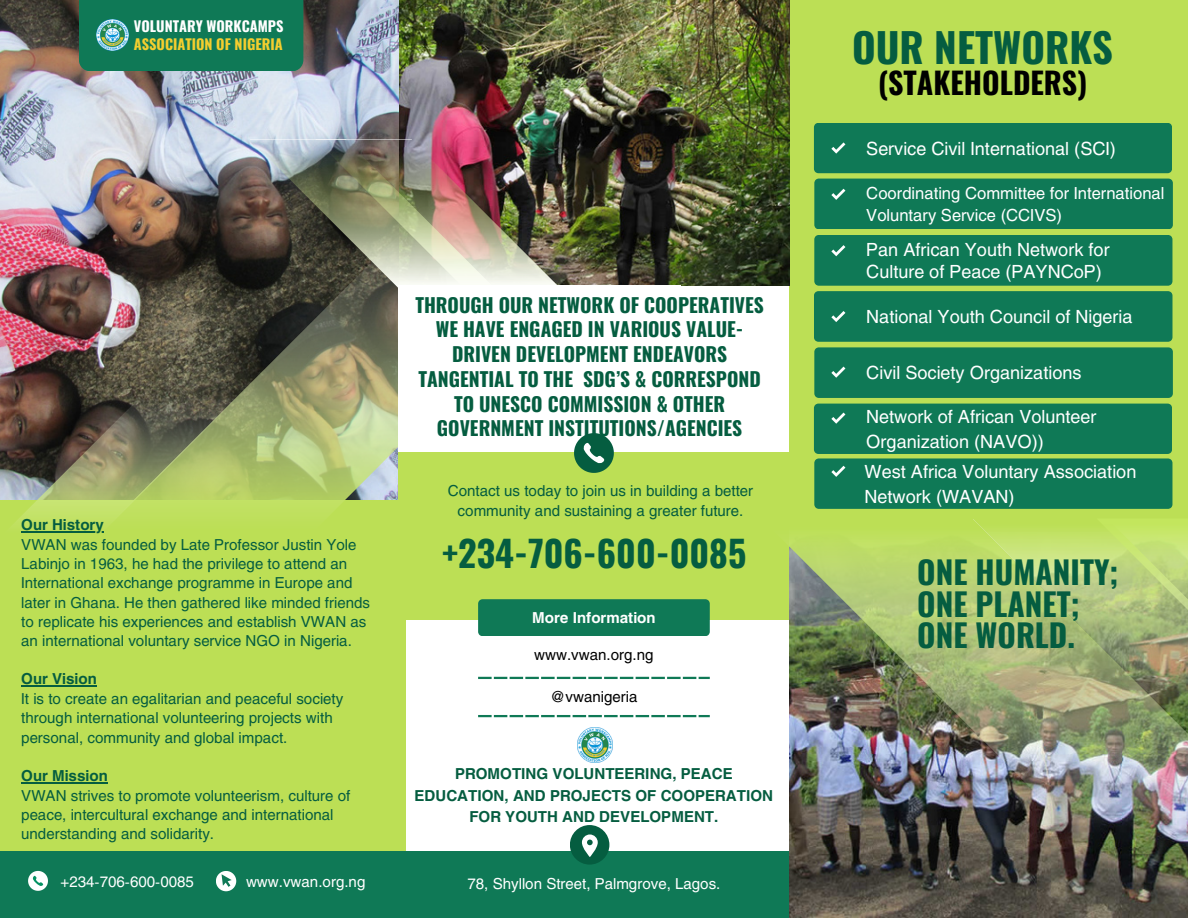
<style>
.page{position:relative;width:1188px;height:918px;background:#fff}
.page>*{position:absolute;margin:0;border:0;box-sizing:border-box;transform-origin:0 0}
.t1{font:700 40.5px "Oswald";color:#055d40}
.t2{font:700 36px "Oswald";color:#055d40}
.t3{font:700 31.5px/31.5px "Oswald";color:#055d40}
.t4{font:700 30px "Oswald";color:#000}
.t5{font:700 19.5px/24.8px "Oswald";color:#055d40;text-align:center}
.t6{font:18px/24.8px "Helios";color:#fff}
.t7{font:16.5px/22.5px "Helios";color:#fff}
.t8{font:15px/19.2px "Helios";color:#055d40}
.t9{font:700 15px/21.3px "Helios";color:#055d40;text-align:center}
.t10{font:15px "Helios";color:#fff}
.t11{font:15px "Helios";color:#000}
.t12{font:700 15px "Helios";color:#fff}
.t13{font:700 14.4px "Oswald";color:#f4ce2f}
.t14{font:700 14.4px "Oswald";color:#fff}
</style>
<div class="page">
<div style="left:789px;top:0;width:399px;height:549px;background:#bcdf55"></div>
<div style="left:814px;top:123px;width:358px;height:50px;background:#0f7956"></div>
<svg style="left:478px;top:677px;width:232px;height:2px"></svg>
<svg style="left:478px;top:715px;width:232px;height:2px"></svg>
<img style="left:398px;top:0;width:392px;height:286px">
<img style="left:0;top:0;width:398px;height:385px">
<div style="left:0;top:851px;width:792px;height:67px;background:#0f7956"></div>
<div style="left:0;top:501px;width:405px;height:350px;background:#bcdf55"></div>
<div style="left:399px;top:452px;width:393px;height:167px;background:#bcdf55"></div>
<div style="left:570px;top:825px;width:39px;height:40px;background:#055d40;border-radius:50%"></div>
<svg style="left:582px;top:834px;width:15px;height:23px"></svg>
<div style="left:478px;top:599px;width:232px;height:37px;background:#0f7956"></div>
<svg style="left:28px;top:871px;width:20px;height:20px"></svg>
<div style="left:216px;top:871px;width:20px;height:20px;background:#fff;border-radius:50%"></div>
<svg style="left:222px;top:874px;width:10px;height:13px"></svg>
<img style="left:577px;top:727px;width:35px;height:35px">
<img style="left:250px;top:140px;width:311px;height:71px">
<img style="left:94px;top:211px;width:540px;height:301px">
<svg style="left:0;top:385px;width:250px;height:148px"></svg>
<div style="left:79px;top:0;width:224px;height:71px;background:#0f7956"></div>
<img style="left:97px;top:19px;width:31px;height:32px">
<img style="left:789px;top:847px;width:399px;height:71px">
<img style="left:762px;top:537px;width:426px;height:310px">
<svg style="left:973px;top:519px;width:215px;height:209px;background:#b1c278"></svg>
<svg style="left:1096px;top:519px;width:92px;height:208px;background:#a5b471"></svg>
<div style="left:399px;top:286px;width:282px;height:166px;background:#fff"></div>
<hr style="left:21px;top:531px;width:83px;height:1px;background:#055d40">
<hr style="left:21px;top:685px;width:76px;height:1px;background:#055d40">
<hr style="left:21px;top:782px;width:87px;height:1px;background:#055d40">
<svg style="left:574px;top:433px;width:39px;height:39px"></svg>
<div style="left:814px;top:179px;width:359px;height:50px;background:#0f7956"></div>
<svg style="left:814px;top:235px;width:359px;height:163px;background:#1b8056"></svg>
<div style="left:814px;top:404px;width:358px;height:105px;background:#0f7956"></div>
<h4 class="t14" style="left:134px;top:15px;width:151px">VOLUNTARY WORKCAMPS</h4>
<p class="t13" style="left:134px;top:33px;width:150px">ASSOCIATION OF NIGERIA</p>
<h4 class="t1" style="left:852px;top:16px;width:262px">OUR NETWORKS</h4>
<h4 class="t4" style="left:878px;top:60px;width:211px">(STAKEHOLDERS)</h4>
<p class="t9" style="left:21px;top:514px;width:84px">Our History</p>
<p class="t8" style="left:21px;top:535px;width:350px">VWAN was founded by Late Professor Justin Yole Labinjo in 1963, he had the privilege to attend an International exchange programme in Europe and later in Ghana. He then gathered like minded friends to replicate his experiences and establish VWAN as an international voluntary service NGO in Nigeria.</p>
<p class="t9" style="left:21px;top:668px;width:77px">Our Vision</p>
<h3 class="t8" style="left:21px;top:689px;width:324px">It is to create an egalitarian and peaceful society through international volunteering projects with personal, community and global impact.</h3>
<p class="t9" style="left:21px;top:765px;width:88px">Our Mission</p>
<p class="t8" style="left:21px;top:786px;width:331px">VWAN strives to promote volunteerism, culture of peace, intercultural exchange and international understanding and solidarity.</p>
<h4 class="t10" style="left:61px;top:872px;width:135px">+234-706-600-0085</h4>
<p class="t10" style="left:246px;top:872px;width:121px">www.vwan.org.ng</p>
<h1 class="t5" style="left:415px;top:291px;width:350px">THROUGH OUR NETWORK OF COOPERATIVES WE HAVE ENGAGED IN VARIOUS VALUE-DRIVEN DEVELOPMENT ENDEAVORS TANGENTIAL TO THE SDG’S &amp; CORRESPOND TO UNESCO COMMISSION &amp; OTHER GOVERNMENT INSTITUTIONS/AGENCIES</h1>
<p class="t8" style="left:448px;top:480px;width:307px;line-height:20.2px;text-align:center">Contact us today to join us in building a better community and sustaining a greater future.</p>
<p class="t2" style="left:442px;top:525px;width:306px">+234-706-600-0085</p>
<p class="t12" style="left:532px;top:608px;width:125px">More Information</p>
<h4 class="t11" style="left:534px;top:645px;width:121px">www.vwan.org.ng</h4>
<h4 class="t11" style="left:550px;top:687px;width:89px">@vwanigeria</h4>
<h4 class="t9" style="left:415px;top:763px;width:360px">PROMOTING VOLUNTEERING, PEACE<br>EDUCATION, AND PROJECTS OF COOPERATION<br>FOR YOUTH AND DEVELOPMENT.</h4>
<p class="t10" style="left:467px;top:874px;width:255px">78, Shyllon Street, Palmgrove, Lagos.</p>
<p class="t6" style="left:866px;top:135px;width:251px">Service Civil International (SCI)</p>
<p class="t7" style="left:866px;top:181px;width:300px">Coordinating Committee for International<br>Voluntary Service (CCIVS)</p>
<p class="t6" style="left:866px;top:238px;width:245px;line-height:22.5px">Pan African Youth Network for<br>Culture of Peace (PAYNCoP)</p>
<h2 class="t6" style="left:866px;top:304px;width:268px">National Youth Council of Nigeria</h2>
<p class="t6" style="left:866px;top:360px;width:217px">Civil Society Organizations</p>
<p class="t6" style="left:866px;top:404px;width:232px">Network of African Volunteer<br>Organization (NAVO))</p>
<p class="t6" style="left:865px;top:459px;width:273px">West Africa Voluntary Association<br>Network (WAVAN)</p>
<p class="t3" style="left:917px;top:555px;width:203px">ONE HUMANITY;<br>ONE PLANET;<br>ONE WORLD.</p>
</div>
